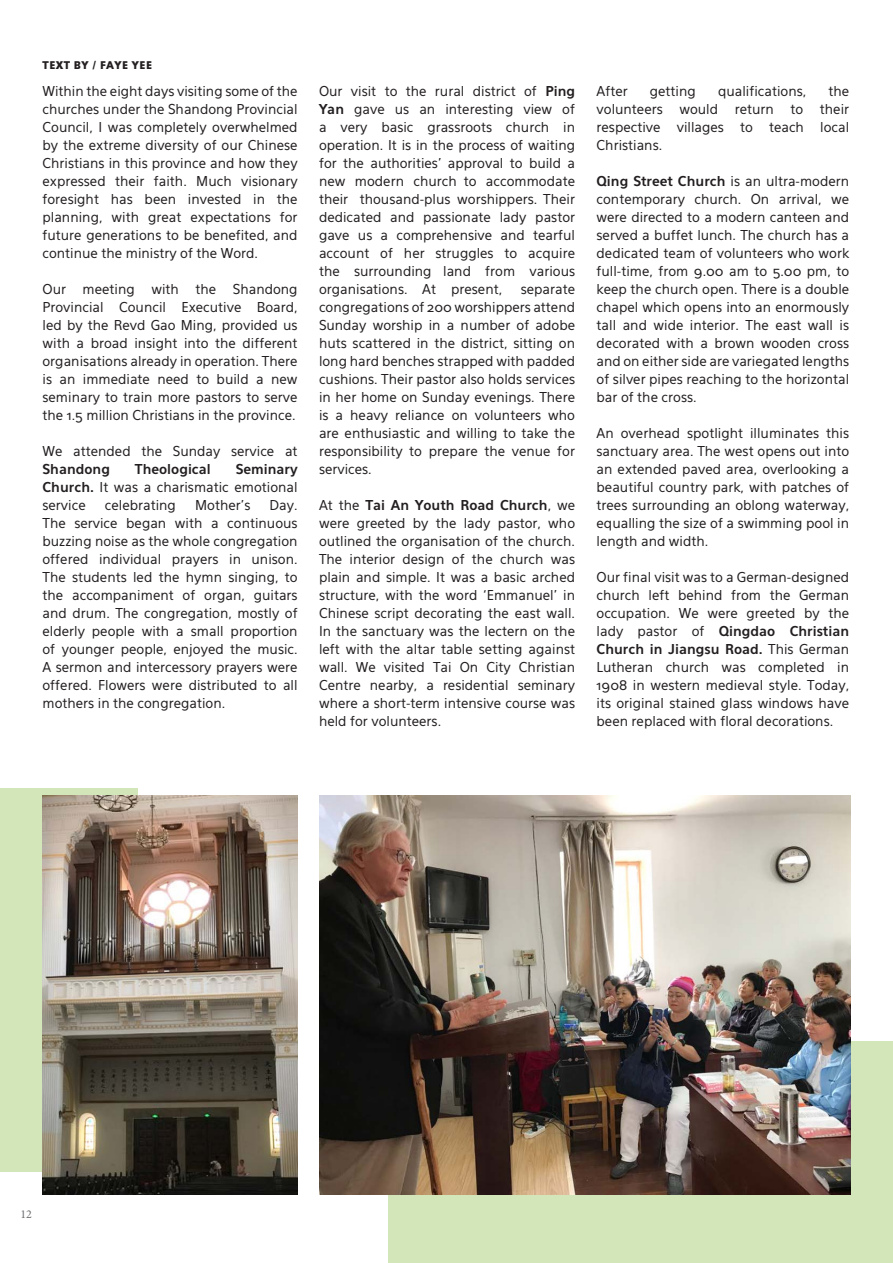
<style>
.page{position:relative;width:893px;height:1263px;background:#fff}
.page>*{position:absolute;margin:0;border:0;box-sizing:border-box;transform-origin:0 0}
.t1{font:13.5px/18px "Eau Sans Book Os F";color:#231f20;text-align:justify}
.t2{font:700 13.5px "Eau Sans";color:#231f20}
.t3{font:12px "Minion Pro";color:#6c6d70}
.t4{font:900 10.5px "Eau Sans";letter-spacing:.05em;color:#231f20}
.s1{font-family:"Eau Sans";font-weight:700}
</style>
<div class="page">
<div style="left:0;top:788px;width:137px;height:384px;background:#d2e6ba"></div>
<div style="left:388px;top:1041px;width:505px;height:222px;background:#d2e6ba"></div>
<img style="left:43px;top:795px;width:255px;height:399px">
<img style="left:319px;top:795px;width:531px;height:399px">
<p class="t4" style="left:43px;top:59px;width:111px">TEXT BY / FAYE YEE</p>
<p class="t1" style="left:43px;top:82px;width:257px">Within the eight days visiting some of the churches under the Shandong Provincial Council, I was completely overwhelmed by the extreme diversity of our Chinese Christians in this province and how they expressed their faith. Much visionary foresight has been invested in the planning, with great expectations for future generations to be benefited, and continue the ministry of the Word.</p>
<p class="t1" style="left:43px;top:280px;width:257px">Our meeting with the Shandong Provincial Council Executive Board, led by the Revd Gao Ming, provided us with a broad insight into the different organisations already in operation. There is an immediate need to build a new seminary to train more pastors to serve the 1.5 million Christians in the province.</p>
<p class="t1" style="left:43px;top:442px;width:257px">We attended the Sunday service at<br><span class="s1">Shandong</span></p>
<p class="t1" style="left:43px;top:460px;width:257px;text-indent:193px"><span class="s1">Seminary Church.</span> It was a charismatic emotional service</p>
<p class="t2" style="left:135px;top:461px;width:78px">Theological</p>
<p class="t1" style="left:43px;top:496px;width:257px;text-indent:227px">Day.<br>The service began with a continuous buzzing noise as the whole congregation offered individual prayers in unison.<br>The students led the hymn singing, to the accompaniment of organ, guitars and drum. The congregation, mostly of elderly people with a small proportion of younger people, enjoyed the music.<br>A sermon and intercessory prayers were offered. Flowers were distributed to all mothers in the congregation.</p>
<p class="t1" style="left:105px;top:496px;width:73px">celebrating</p>
<p class="t1" style="left:195px;top:496px;width:57px">Mother’s</p>
<p class="t1" style="left:319px;top:82px;width:258px">Our visit to the rural district of <span class="s1">Ping Yan</span> gave us an interesting view of a very basic grassroots church in operation. It is in the process of waiting for the authorities’ approval to build a new modern church to accommodate their thousand-plus worshippers. Their dedicated and passionate lady pastor gave us a comprehensive and tearful account of her struggles to acquire the surrounding land from various organisations. At present,</p>
<p class="t1" style="left:319px;top:280px;width:258px;text-indent:202px">separate congregations of 200 worshippers attend Sunday worship in a number of adobe huts scattered in the district, sitting on long hard benches strapped with padded cushions. Their pastor also holds services in her home on Sunday evenings. There is a heavy reliance on volunteers who are enthusiastic and willing to take the responsibility to prepare the venue for services.</p>
<p class="t1" style="left:319px;top:496px;width:258px">At the <span class="s1">Tai An Youth Road Church</span>, we were greeted by the lady pastor, who outlined the organisation of the church.<br>The interior design of the church was plain and simple. It was a basic arched structure, with the word ‘Emmanuel’ in Chinese script decorating the east wall.<br>In the sanctuary was the lectern on the left with the altar table setting against wall. We visited Tai On City Christian Centre nearby, a residential seminary where a short-term intensive course was held for volunteers.</p>
<p class="t1" style="left:597px;top:82px;width:33px">After</p>
<p class="t1" style="left:650px;top:82px;width:47px">getting</p>
<p class="t1" style="left:718px;top:82px;width:90px">qualifications,</p>
<p class="t1" style="left:597px;top:82px;width:254px;text-indent:232px">the volunteers would return to their respective villages to teach local Christians.</p>
<p class="t1" style="left:597px;top:172px;width:254px"><span class="s1">Qing Street Church</span> is an ultra-modern contemporary church. On arrival, we were directed to a modern canteen and served a buffet lunch. The church has a dedicated team of volunteers who work full-time, from 9.00 am to 5.00 pm, to keep the church open. There is a double chapel which opens into an enormously tall and wide interior. The east wall is decorated with a brown wooden cross and on either side are variegated lengths of silver pipes reaching to the horizontal bar of the cross.</p>
<p class="t1" style="left:597px;top:424px;width:254px">An overhead spotlight illuminates this sanctuary area. The west opens out into an extended paved area, overlooking a beautiful country park, with patches of trees surrounding an oblong waterway, equalling the size of a swimming pool in length and width.</p>
<p class="t1" style="left:597px;top:568px;width:254px">Our final visit was to a German-designed church left behind from the German occupation. We were greeted by the lady pastor of <span class="s1">Qingdao Christian Church in Jiangsu Road.</span> This German Lutheran church was completed in 1908 in western medieval style. Today, its original stained glass windows have been replaced with floral decorations.</p>
<p class="t3" style="left:21px;top:1206px;width:13px">12</p>
</div>
